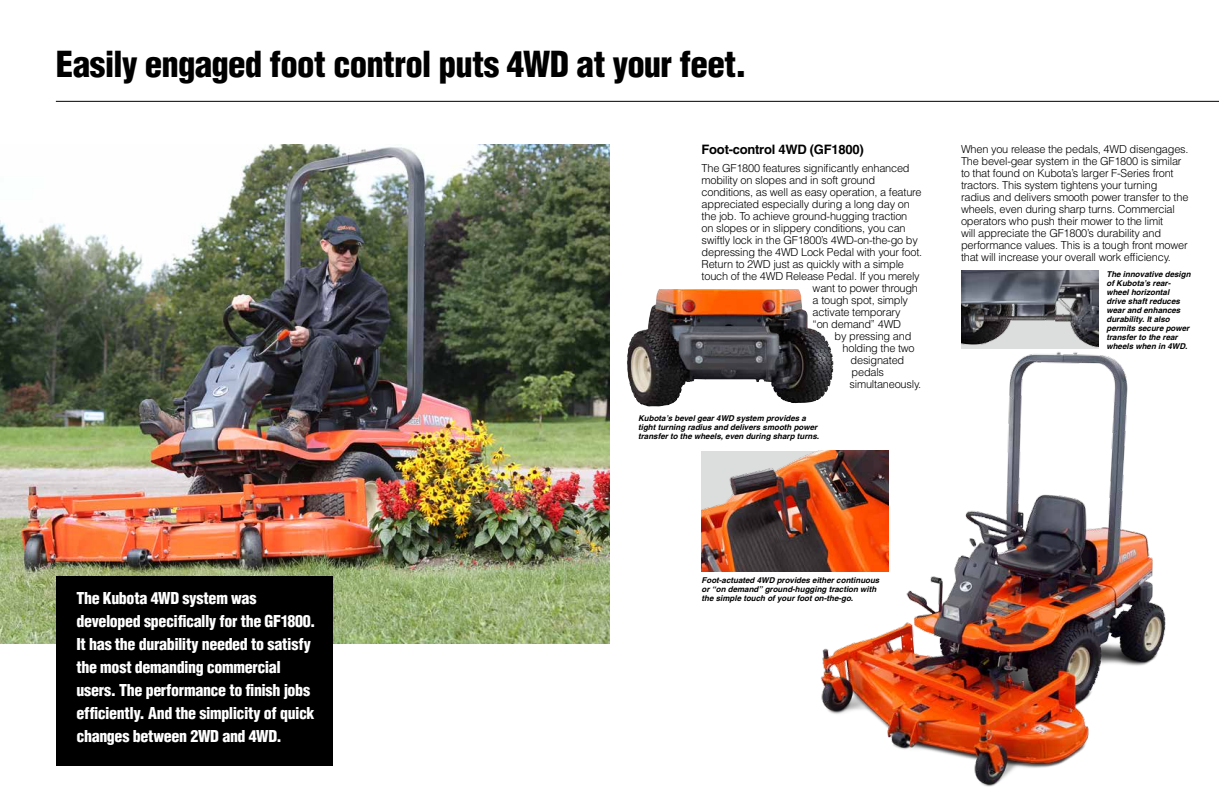
<style>
.page{position:relative;width:1219px;height:794px;background:#fff}
.page>*{position:absolute;margin:0;border:0;box-sizing:border-box;transform-origin:0 0}
.t1{font:900 condensed 35px "Helvetica";letter-spacing:-.02em;color:#000}
.t2{font:900 condensed 16px/23px "Helvetica";letter-spacing:-.02em;color:#fff}
.t3{font:700 13px "Helvetica";letter-spacing:-.02em;color:#000}
.t4{font:300 11px/12px "Helvetica";letter-spacing:-.02em;color:#000}
.t5{font:italic 700 8px/9px "Helvetica";color:#000}
</style>
<div class="page">
<img style="left:800px;top:343px;width:366px;height:444px">
<img style="left:627px;top:289px;width:207px;height:117px">
<img style="left:0;top:144px;width:609px;height:499px">
<div style="left:56px;top:575px;width:276px;height:190px;background:#000"></div>
<img style="left:702px;top:451px;width:187px;height:120px">
<img style="left:961px;top:270px;width:137px;height:78px">
<hr style="left:56px;top:101px;width:1163px;height:1px;background:#000">
<h1 class="t1" style="left:56px;top:42px;width:692px">Easily engaged foot control puts 4WD at your feet.</h1>
<p class="t3" style="left:702px;top:142px;width:164px">Foot-control 4WD (GF1800)</p>
<p class="t4" style="left:702px;top:161px;width:210px">The GF1800 features significantly enhanced</p>
<p class="t4" style="left:702px;top:173px;width:175px">mobility on slopes and in soft ground</p>
<p class="t4" style="left:702px;top:185px;width:221px">conditions, as well as easy operation, a feature</p>
<p class="t4" style="left:702px;top:197px;width:210px">appreciated especially during a long day on</p>
<p class="t4" style="left:702px;top:209px;width:207px">the job. To achieve ground-hugging traction</p>
<p class="t4" style="left:702px;top:221px;width:206px">on slopes or in slippery conditions, you can</p>
<p class="t4" style="left:702px;top:233px;width:218px">swiftly lock in the GF1800’s 4WD-on-the-go by</p>
<p class="t4" style="left:702px;top:245px;width:222px">depressing the 4WD Lock Pedal with your foot.</p>
<p class="t4" style="left:702px;top:257px;width:204px">Return to 2WD just as quickly with a simple</p>
<p class="t4" style="left:702px;top:269px;width:220px">touch of the 4WD Release Pedal. If you merely</p>
<p class="t4" style="left:813px;top:281px;width:107px">want to power through</p>
<p class="t4" style="left:813px;top:293px;width:97px">a tough spot, simply</p>
<p class="t4" style="left:813px;top:305px;width:90px">activate temporary</p>
<p class="t4" style="left:813px;top:317px;width:90px">“on demand” 4WD</p>
<p class="t4" style="left:835px;top:329px;width:78px">by pressing and</p>
<p class="t4" style="left:843px;top:341px;width:74px">holding the two</p>
<p class="t4" style="left:851px;top:353px;width:55px">designated</p>
<p class="t4" style="left:852px;top:365px;width:34px">pedals</p>
<p class="t4" style="left:850px;top:377px;width:73px">simultaneously.</p>
<p class="t5" style="left:638px;top:413px;width:182px">Kubota’s bevel gear 4WD system provides a tight turning radius and delivers smooth power transfer to the wheels, even during sharp turns.</p>
<p class="t4" style="left:961px;top:142px;width:229px">When you release the pedals, 4WD disengages.<br>The bevel-gear system in the GF1800 is similar to that found on Kubota’s larger F-Series front tractors. This system tightens your turning radius and delivers smooth power transfer to the wheels, even during sharp turns. Commercial operators who push their mower to the limit<br>will appreciate the GF1800’s durability and performance values. This is a tough front mower that will increase your overall work efficiency.</p>
<p class="t5" style="left:1106px;top:269px;width:86px">The innovative design of Kubota’s rear&shy;wheel horizontal<br>drive shaft reduces wear and enhances durability. It also permits secure power transfer to the rear wheels when in 4WD.</p>
<p class="t2" style="left:76px;top:586px;width:241px">The Kubota 4WD system was developed specifically for the GF1800.<br>It has the durability needed to satisfy the most demanding commercial users. The performance to finish jobs efficiently. And the simplicity of quick changes between 2WD and 4WD.</p>
<p class="t5" style="left:702px;top:576px;width:179px">Foot-actuated 4WD provides either continuous or “on demand” ground-hugging traction with the simple touch of your foot on-the-go.</p>
</div>
